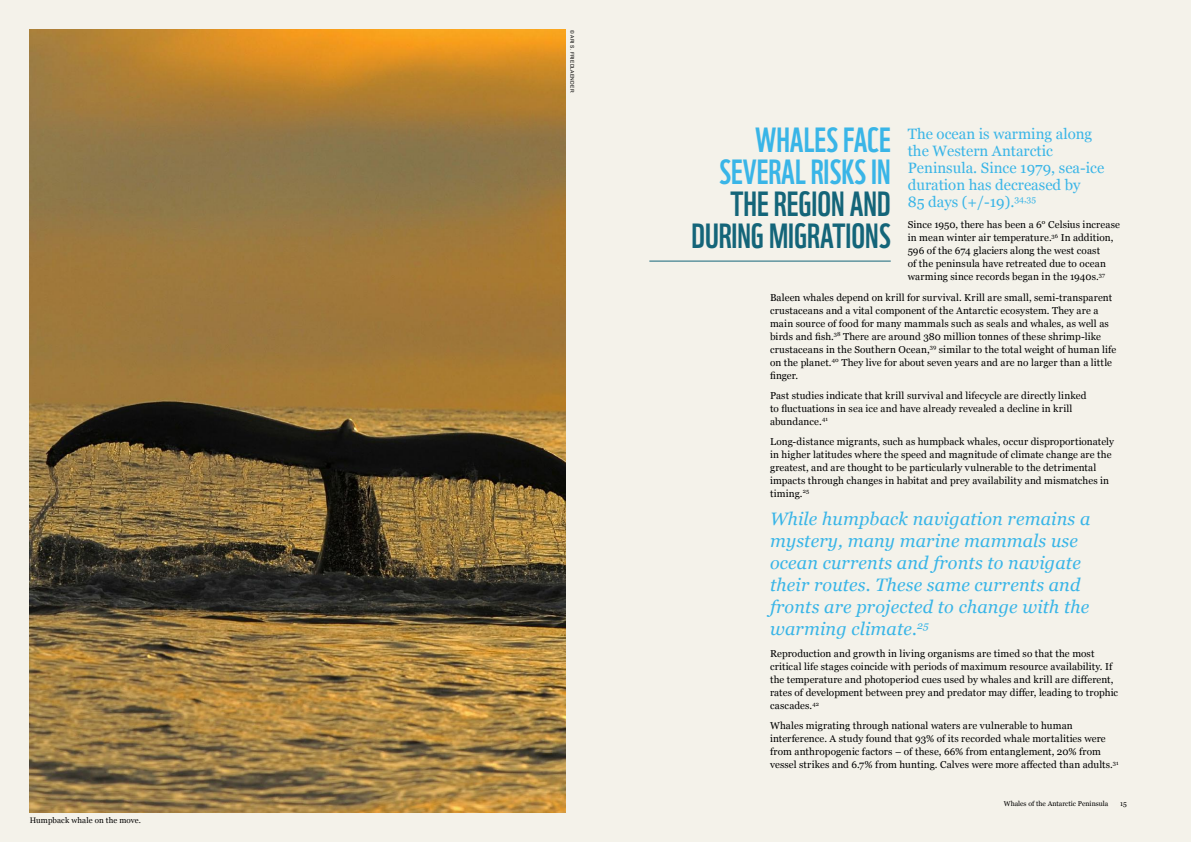
<style>
.page{position:relative;width:1191px;height:842px;background:#fff}
.page>*{position:absolute;margin:0;border:0;box-sizing:border-box;transform-origin:0 0}
.t1{font:34px/32px "WWF";color:#146579;text-align:right}
.t2{font:34px/32px "WWF";color:#39b5e7;text-align:right}
.t3{font:italic 18px/22px "Georgia";letter-spacing:.01em;color:#39b5e7}
.t4{font:15px/17px "Georgia";color:#39b5e7}
.t5{font:10px/13px "Georgia";letter-spacing:.01em;color:#000}
.t6{font:8px "Georgia";letter-spacing:.005em;color:#000}
.t7{font:7px "Georgia";color:#000}
.t8{font:5px "Arial";letter-spacing:.035em;color:#000}
</style>
<div class="page">
<div style="left:0;top:11px;width:595px;height:831px;background:#f4f2ea"></div>
<div style="left:595px;top:11px;width:596px;height:831px;background:#f4f2ea"></div>
<hr style="left:649px;top:261px;width:241px;height:1px;background:#146579">
<img style="left:30px;top:30px;width:536px;height:782px">
<p class="t6" style="left:30px;top:814px;width:113px">Humpback whale on the move.</p>
<p class="t8" style="left:575px;top:30px;width:64px;rotate:90deg">© ARI S. FRIEDLAENDER</p>
<h1 class="t2" style="left:719px;top:121px;width:173px">WHALES FACE<br>SEVERAL RISKS IN</h1>
<h1 class="t1" style="left:691px;top:185px;width:201px">THE REGION AND<br>DURING MIGRATIONS</h1>
<h3 class="t4" style="left:907px;top:125px;width:198px">The ocean is warming along the Western Antarctic<br>Peninsula. Since 1979, sea-ice duration has decreased by<br>85 days (+/-19).<sup>34,35</sup></h3>
<p class="t5" style="left:907px;top:218px;width:214px">Since 1950, there has been a 6° Celsius increase in mean winter air temperature.<sup>36</sup> In addition, 596 of the 674 glaciers along the west coast<br>of the peninsula have retreated due to ocean warming since records began in the 1940s.<sup>37</sup></p>
<p class="t5" style="left:770px;top:290px;width:348px">Baleen whales depend on krill for survival. Krill are small, semi-transparent crustaceans and a vital component of the Antarctic ecosystem. They are a main source of food for many mammals such as seals and whales, as well as birds and fish.<sup>38</sup> There are around 380 million tonnes of these shrimp-like crustaceans in the Southern Ocean,<sup>39</sup> similar to the total weight of human life on the planet.<sup>40</sup> They live for about seven years and are no larger than a little finger.</p>
<p class="t5" style="left:770px;top:388px;width:318px">Past studies indicate that krill survival and lifecycle are directly linked to fluctuations in sea ice and have already revealed a decline in krill abundance.<sup>41</sup></p>
<p class="t5" style="left:770px;top:434px;width:345px">Long-distance migrants, such as humpback whales, occur disproportionately in higher latitudes where the speed and magnitude of climate change are the greatest, and are thought to be particularly vulnerable to the detrimental impacts through changes in habitat and prey availability and mismatches in timing.<sup>25</sup></p>
<h2 class="t3" style="left:770px;top:507px;width:322px">While humpback navigation remains a mystery, many marine mammals use ocean currents and fronts to navigate their routes. These same currents and fronts are projected to change with the warming climate.<sup>25</sup></h2>
<p class="t5" style="left:770px;top:647px;width:349px">Reproduction and growth in living organisms are timed so that the most critical life stages coincide with periods of maximum resource availability. If the temperature and photoperiod cues used by whales and krill are different, rates of development between prey and predator may differ, leading to trophic cascades.<sup>42</sup></p>
<p class="t5" style="left:770px;top:719px;width:350px">Whales migrating through national waters are vulnerable to human interference. A study found that 93% of its recorded whale mortalities were from anthropogenic factors – of these, 66% from entanglement, 20% from vessel strikes and 6.7% from hunting. Calves were more affected than adults.<sup>31</sup></p>
<p class="t7" style="left:1003px;top:798px;width:106px">Whales of the Antarctic Peninsula</p>
<p class="t7" style="left:1120px;top:798px;width:8px">15</p>
</div>
